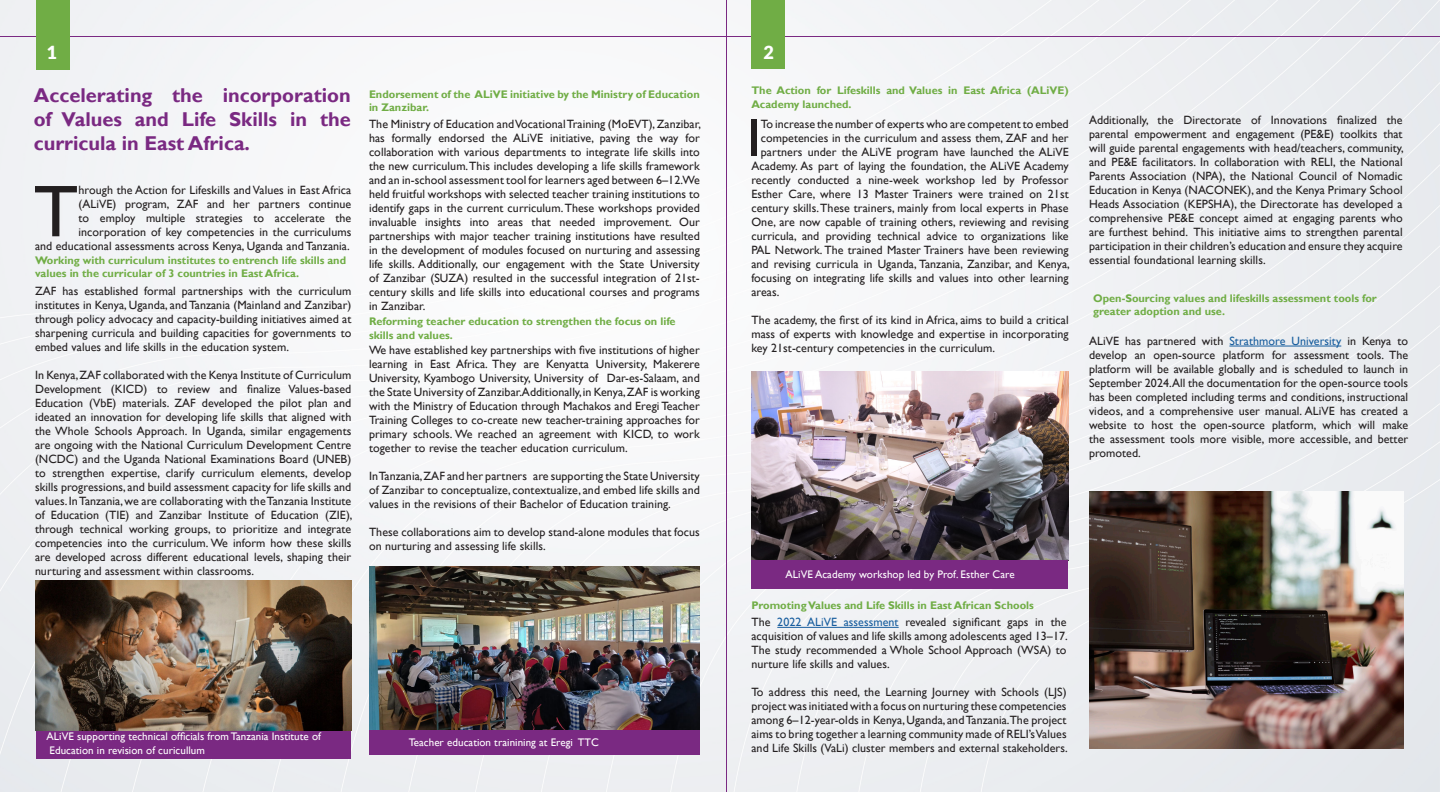
<style>
.page{position:relative;width:1440px;height:792px;background:#fff}
.page>*{position:absolute;margin:0;border:0;box-sizing:border-box;transform-origin:0 0}
.t1{font:73.6px "Gill Sans";color:#231f20}
.t2{font:53px "Gill Sans";color:#231f20}
.t3{font:700 20px/24px "Gill Sans";color:#7a2982;text-align:justify}
.t4{font:900 18px "Lato";color:#fff}
.t5{font:12px/14px "Gill Sans";letter-spacing:.005em;color:#231f20;text-align:justify}
.t6{font:700 11px/13.2px "Gill Sans";color:#70ad45}
.t7{font:11px "Gill Sans";letter-spacing:.005em;color:#fff}
.s1{color:#175d9e}
</style>
<div class="page">
<img style="left:0;top:0;width:1440px;height:792px">
<img style="left:36px;top:580px;width:315px;height:150px">
<hr style="left:0;top:36px;width:1440px;height:1px;background:#7a2982">
<div style="left:36px;top:731px;width:315px;height:27px;background:#7a2982"></div>
<div style="left:369px;top:730px;width:330px;height:25px;background:#7a2982"></div>
<img style="left:751px;top:372px;width:318px;height:188px">
<div style="left:751px;top:560px;width:316px;height:29px;background:#7a2982"></div>
<hr style="left:777px;top:627px;width:122px;height:1px;background:#175d9e">
<hr style="left:1229px;top:346px;width:112px;height:1px;background:#175d9e">
<div style="left:36px;top:0;width:34px;height:69px;background:#70ad45"></div>
<div style="left:751px;top:0;width:34px;height:68px;background:#70ad45"></div>
<hr style="left:726px;top:0;width:1px;height:792px;background:#7a2982">
<img style="left:370px;top:567px;width:329px;height:163px">
<img style="left:1090px;top:491px;width:313px;height:258px">
<p class="t4" style="left:47px;top:42px;width:12px">1</p>
<p class="t4" style="left:764px;top:41px;width:12px">2</p>
<p class="t3" style="left:34px;top:84px;width:319px">Accelerating the incorporation of Values and Life Skills in the curricula in East Africa.</p>
<p class="t1" style="left:34px;top:169px;width:46px">T</p>
<p class="t5" style="left:35px;top:183px;width:318px;text-align:right">hrough the Action for Lifeskills and Values in East Africa<br>(ALiVE) program, ZAF and her partners continue<br>to employ multiple strategies to accelerate the incorporation of key competencies in the curriculums<br>and educational assessments across Kenya, Uganda and Tanzania.</p>
<p class="t6" style="left:35px;top:254px;width:313px">Working with curriculum institutes to entrench life skills and values in the curricular of 3 countries in East Africa.</p>
<p class="t5" style="left:35px;top:285px;width:318px">ZAF has established formal partnerships with the curriculum institutes in Kenya, Uganda, and Tanzania (Mainland and Zanzibar) through policy advocacy and capacity-building initiatives aimed at sharpening curricula and building capacities for governments to embed values and life skills in the education system.</p>
<p class="t5" style="left:35px;top:369px;width:319px">In Kenya, ZAF collaborated with the Kenya Institute of Curriculum Development (KICD) to review and finalize Values-based Education (VbE) materials. ZAF developed the pilot plan and ideated an innovation for developing life skills that aligned with the Whole Schools Approach. In Uganda, similar engagements are ongoing with the National Curriculum Development Centre (NCDC) and the Uganda National Examinations Board (UNEB) to strengthen expertise, clarify curriculum elements, develop skills progressions, and build assessment capacity for life skills and values. In Tanzania, we are collaborating with the Tanzania Institute of Education (TIE) and Zanzibar Institute of Education (ZIE), through technical working groups, to prioritize and integrate competencies into the curriculum. We inform how these skills are developed across different educational levels, shaping their nurturing and assessment within classrooms.</p>
<p class="t6" style="left:369px;top:88px;width:332px">Endorsement of the ALiVE initiative by the Ministry of Education in Zanzibar.</p>
<p class="t5" style="left:369px;top:117px;width:334px">The Ministry of Education and Vocational Training (MoEVT), Zanzibar, has formally endorsed the ALiVE initiative, paving the way for collaboration with various departments to integrate life skills into the new curriculum. This includes developing a life skills framework and an in-school assessment tool for learners aged between 6–12.We held fruitful workshops with selected teacher training institutions to identify gaps in the current curriculum. These workshops provided invaluable insights into areas that needed improvement. Our partnerships with major teacher training institutions have resulted in the development of modules focused on nurturing and assessing life skills. Additionally, our engagement with the State University of Zanzibar (SUZA) resulted in the successful integration of 21st&shy;century skills and life skills into educational courses and programs in Zanzibar.</p>
<p class="t6" style="left:369px;top:315px;width:308px">Reforming teacher education to strengthen the focus on life skills and values.</p>
<p class="t5" style="left:369px;top:344px;width:332px">We have established key partnerships with five institutions of higher learning in East Africa. They are Kenyatta University, Makerere University, Kyambogo University, University of Dar-es-Salaam, and the State University of Zanzibar.Additionally, in Kenya, ZAF is working with the Ministry of Education through Machakos and Eregi Teacher Training Colleges to co-create new teacher-training approaches for primary schools. We reached an agreement with KICD, to work together to revise the teacher education curriculum.</p>
<p class="t5" style="left:369px;top:470px;width:332px">In Tanzania, ZAF and her partners are supporting the State University of Zanzibar to conceptualize, contextualize, and embed life skills and values in the revisions of their Bachelor of Education training.</p>
<p class="t5" style="left:369px;top:526px;width:332px">These collaborations aim to develop stand-alone modules that focus on nurturing and assessing life skills.</p>
<p class="t7" style="left:46px;top:730px;width:276px">ALiVE supporting technical officials from Tanzania Institute of</p>
<p class="t7" style="left:50px;top:744px;width:157px">Education in revision of curicullum</p>
<p class="t7" style="left:409px;top:736px;width:192px">Teacher education trainining at Eregi TTC</p>
<p class="t6" style="left:751px;top:84px;width:319px">The Action for Lifeskills and Values in East Africa (ALiVE)<br>Academy launched.</p>
<p class="t2" style="left:747px;top:107px;width:15px">I</p>
<p class="t5" style="left:761px;top:117px;width:309px">To increase the number of experts who are competent to embed</p>
<p class="t5" style="left:761px;top:131px;width:309px">competencies in the curriculum and assess them, ZAF and her</p>
<p class="t5" style="left:761px;top:145px;width:309px">partners under the ALiVE program have launched the ALiVE</p>
<p class="t5" style="left:751px;top:159px;width:319px">Academy. As part of laying the foundation, the ALiVE Academy</p>
<p class="t5" style="left:751px;top:173px;width:319px">recently conducted a nine-week workshop led by Professor</p>
<p class="t5" style="left:751px;top:187px;width:319px">Esther Care, where 13 Master Trainers were trained on 21st</p>
<p class="t5" style="left:751px;top:201px;width:319px">century skills. These trainers, mainly from local experts in Phase</p>
<p class="t5" style="left:751px;top:215px;width:319px">One, are now capable of training others, reviewing and revising</p>
<p class="t5" style="left:751px;top:229px;width:319px">curricula, and providing technical advice to organizations like</p>
<p class="t5" style="left:751px;top:243px;width:319px">PAL Network. The trained Master Trainers have been reviewing</p>
<p class="t5" style="left:751px;top:257px;width:320px">and revising curricula in Uganda, Tanzania, Zanzibar, and Kenya,</p>
<p class="t5" style="left:751px;top:271px;width:319px">focusing on integrating life skills and values into other learning</p>
<p class="t5" style="left:751px;top:285px;width:30px">areas.</p>
<p class="t5" style="left:751px;top:313px;width:319px">The academy, the first of its kind in Africa, aims to build a critical mass of experts with knowledge and expertise in incorporating key 21st-century competencies in the curriculum.</p>
<p class="t7" style="left:785px;top:568px;width:231px">ALiVE Academy workshop led by Prof. Esther Care</p>
<p class="t6" style="left:751px;top:599px;width:284px">Promoting Values and Life Skills in East African Schools</p>
<p class="t5" style="left:751px;top:616px;width:318px">The <span class="s1">2022 ALiVE assessment</span> revealed significant gaps in the acquisition of values and life skills among adolescents aged 13–17.<br>The study recommended a Whole School Approach (WSA) to nurture life skills and values.</p>
<p class="t5" style="left:751px;top:686px;width:318px">To address this need, the Learning Journey with Schools (LJS) project was initiated with a focus on nurturing these competencies among 6–12-year-olds in Kenya, Uganda, and Tanzania.The project aims to bring together a learning community made of RELI’s Values and Life Skills (VaLi) cluster members and external stakeholders.</p>
<p class="t5" style="left:1089px;top:113px;width:316px">Additionally, the Directorate of Innovations finalized the parental empowerment and engagement (PE&amp;E) toolkits that will guide parental engagements with head/teachers, community, and PE&amp;E facilitators. In collaboration with RELI, the National Parents Association (NPA), the National Council of Nomadic Education in Kenya (NACONEK), and the Kenya Primary School Heads Association (KEPSHA), the Directorate has developed a comprehensive PE&amp;E concept aimed at engaging parents who are furthest behind. This initiative aims to strengthen parental participation in their children’s education and ensure they acquire essential foundational learning skills.</p>
<p class="t6" style="left:1093px;top:292px;width:285px">Open-Sourcing values and lifeskills assessment tools for greater adoption and use.</p>
<p class="t5" style="left:1089px;top:334px;width:321px">ALiVE has partnered with <span class="s1">Strathmore University</span> in Kenya to develop an open-source platform for assessment tools. The platform will be available globally and is scheduled to launch in September 2024.All the documentation for the open-source tools has been completed including terms and conditions, instructional videos, and a comprehensive user manual. ALiVE has created a website to host the open-source platform, which will make the assessment tools more visible, more accessible, and better promoted.</p>
</div>
